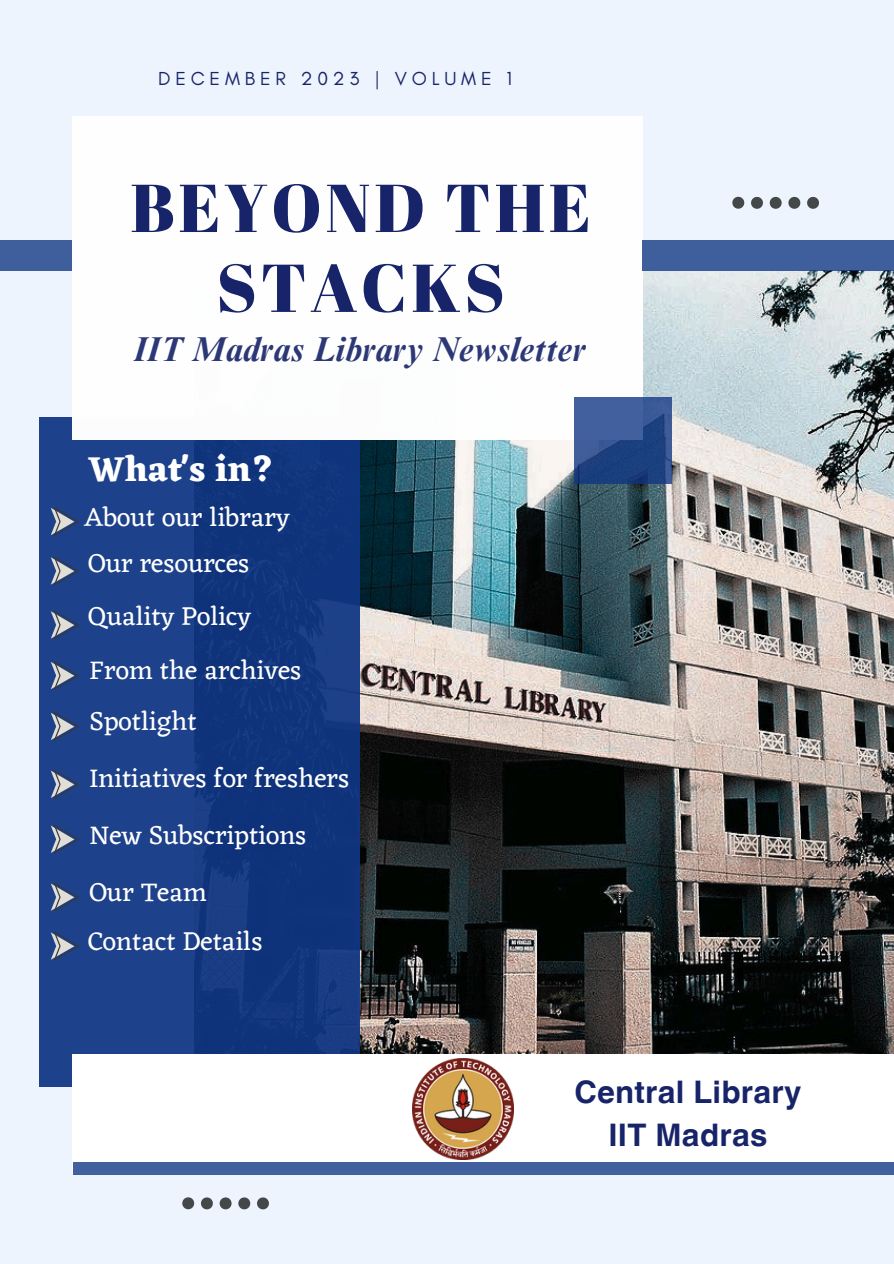
<style>
.page{position:relative;width:894px;height:1264px;background:#fff}
.page>*{position:absolute;margin:0;border:0;box-sizing:border-box;transform-origin:0 0}
.t1{font:67.5px/79.8px "Abril Fatface";letter-spacing:.055em;color:#182469;text-align:center}
.t2{font:700 36px "Eczar";color:#fff}
.t3{font:italic 700 34.5px "Times NRMT Pro";color:#182469}
.t4{font:700 31.05px/42.8px "Helvetica World";letter-spacing:.01em;color:#182469;text-align:center}
.t5{font:27px "Eczar";color:#fff}
.t6{font:19.2px "Glacial Indifference";letter-spacing:.25em;color:#182469}
</style>
<div class="page">
<div style="left:0;top:0;width:893px;height:1263px;background:#edf4fd"></div>
<img style="left:359px;top:271px;width:534px;height:783px">
<div style="left:39px;top:417px;width:320px;height:669px;background:linear-gradient(to right,#20448d,#0f337a)"></div>
<div style="left:0;top:241px;width:72px;height:30px;background:#3e5e9c"></div>
<div style="left:72px;top:116px;width:570px;height:324px;background:#fff"></div>
<div style="left:72px;top:1054px;width:821px;height:120px;background:#fff"></div>
<svg style="left:574px;top:396px;width:97px;height:87px;background:#31518e"></svg>
<svg style="left:732px;top:197px;width:12px;height:12px"></svg>
<svg style="left:751px;top:197px;width:11px;height:12px"></svg>
<svg style="left:769px;top:197px;width:12px;height:12px"></svg>
<svg style="left:788px;top:197px;width:12px;height:12px"></svg>
<svg style="left:807px;top:197px;width:11px;height:12px"></svg>
<svg style="left:182px;top:1197px;width:12px;height:12px"></svg>
<svg style="left:201px;top:1197px;width:12px;height:12px"></svg>
<svg style="left:219px;top:1197px;width:12px;height:12px"></svg>
<svg style="left:238px;top:1197px;width:12px;height:12px"></svg>
<svg style="left:257px;top:1197px;width:12px;height:12px"></svg>
<img style="left:413px;top:1058px;width:100px;height:101px">
<svg style="left:51px;top:507px;width:28px;height:28px"></svg>
<svg style="left:51px;top:556px;width:28px;height:28px"></svg>
<svg style="left:51px;top:610px;width:28px;height:28px"></svg>
<svg style="left:51px;top:661px;width:28px;height:28px"></svg>
<svg style="left:51px;top:712px;width:28px;height:28px"></svg>
<svg style="left:51px;top:770px;width:28px;height:28px"></svg>
<svg style="left:51px;top:825px;width:28px;height:28px"></svg>
<svg style="left:51px;top:882px;width:28px;height:29px"></svg>
<svg style="left:51px;top:931px;width:28px;height:28px"></svg>
<div style="left:642px;top:241px;width:251px;height:30px;background:#3e5e9c"></div>
<div style="left:73px;top:1162px;width:820px;height:13px;background:#42609d"></div>
<p class="t6" style="left:158px;top:67px;width:355px">DECEMBER 2023 | VOLUME 1</p>
<h2 class="t1" style="left:130px;top:166px;width:462px">BEYOND THE<br>STACKS</h2>
<p class="t3" style="left:133px;top:336px;width:454px">IIT Madras Library Newsletter</p>
<p class="t2" style="left:88px;top:447px;width:188px">What's in?</p>
<p class="t5" style="left:84px;top:501px;width:207px">About our library</p>
<p class="t5" style="left:88px;top:546px;width:163px">Our resources</p>
<p class="t5" style="left:88px;top:600px;width:164px">Quality Policy</p>
<p class="t5" style="left:89px;top:654px;width:214px">From the archives</p>
<p class="t5" style="left:89px;top:705px;width:109px">Spotlight</p>
<p class="t5" style="left:89px;top:761px;width:261px">Initiatives for freshers</p>
<p class="t5" style="left:89px;top:819px;width:219px">New Subscriptions</p>
<p class="t5" style="left:89px;top:875px;width:119px">Our Team</p>
<h2 class="t5" style="left:88px;top:924px;width:176px">Contact Details</h2>
<p class="t4" style="left:574px;top:1067px;width:229px">Central Library<br>IIT Madras</p>
</div>
